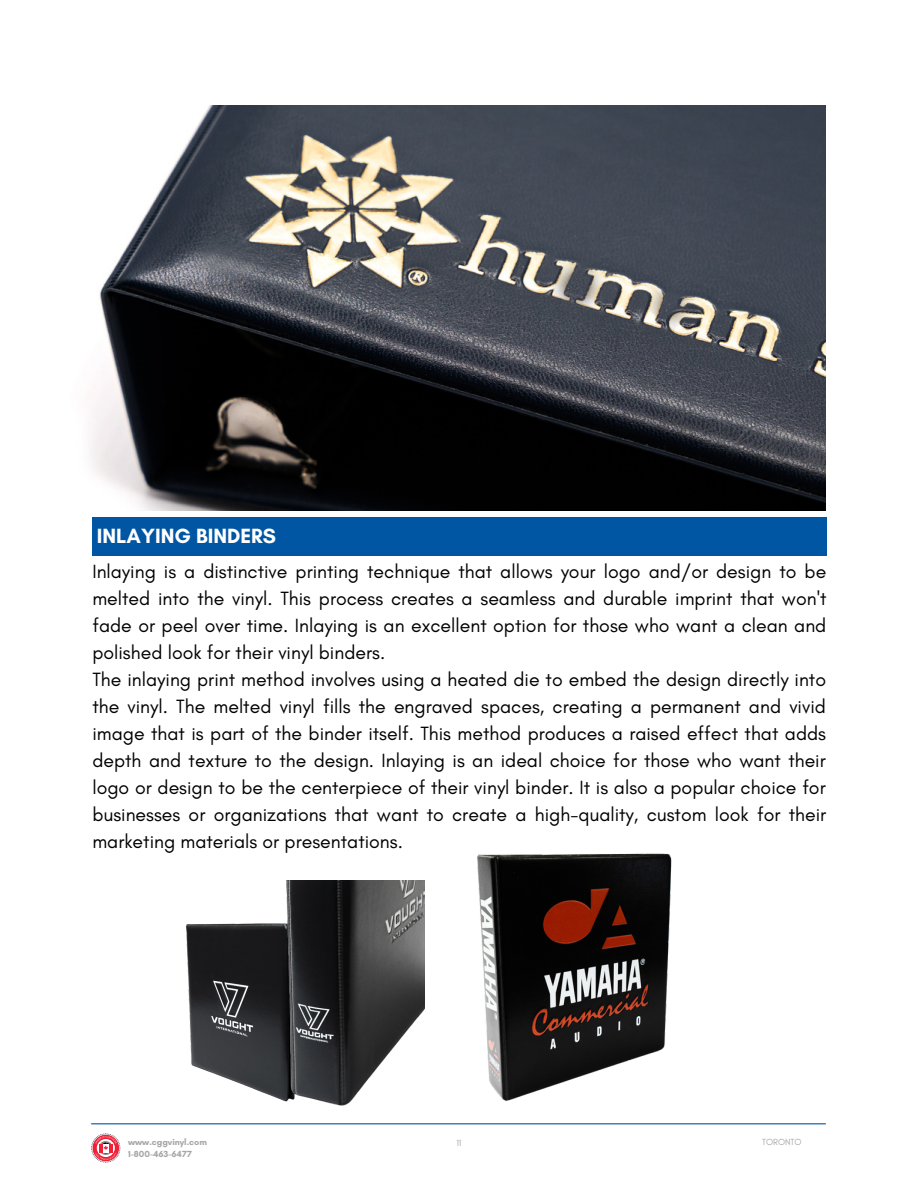
<style>
.page{position:relative;width:918px;height:1188px;background:#fff}
.page>*{position:absolute;margin:0;border:0;box-sizing:border-box;transform-origin:0 0}
.t1{font:700 21px "Glacial Indifference";color:#fff}
.t2{font:19.5px/27px "Glacial Indifference";color:#000}
.t3{font:700 9px/12px "Glacial Indifference";color:#a6a6a6}
.t4{font:9px "Glacial Indifference";color:#a6a6a6}
</style>
<div class="page">
<hr style="left:91px;top:1123px;width:735px;height:1px;background:#0156a4">
<svg style="left:91px;top:1133px;width:30px;height:30px"></svg>
<div style="left:92px;top:517px;width:735px;height:38px;background:#0156a4"></div>
<img style="left:186px;top:923px;width:95px;height:177px">
<img style="left:477px;top:853px;width:195px;height:248px">
<img style="left:281px;top:881px;width:143px;height:225px">
<img style="left:90px;top:106px;width:736px;height:405px">
<p class="t1" style="left:97px;top:523px;width:181px">INLAYING BINDERS</p>
<p class="t2" style="left:92px;top:558px;width:736px">Inlaying is a distinctive printing technique that allows your logo and/or design to be melted into the vinyl. This process creates a seamless and durable imprint that won't fade or peel over time. Inlaying is an excellent option for those who want a clean and polished look for their vinyl binders.<br>The inlaying print method involves using a heated die to embed the design directly into the vinyl. The melted vinyl fills the engraved spaces, creating a permanent and vivid image that is part of the binder itself. This method produces a raised effect that adds depth and texture to the design. Inlaying is an ideal choice for those who want their logo or design to be the centerpiece of their vinyl binder. It is also a popular choice for businesses or organizations that want to create a high-quality, custom look for their marketing materials or presentations.</p>
<p class="t3" style="left:128px;top:1136px;width:80px">www.cggvinyl.com<br>1-800-463-6477</p>
<p class="t4" style="left:456px;top:1137px;width:7px">11</p>
<p class="t4" style="left:762px;top:1136px;width:41px">TORONTO</p>
</div>
